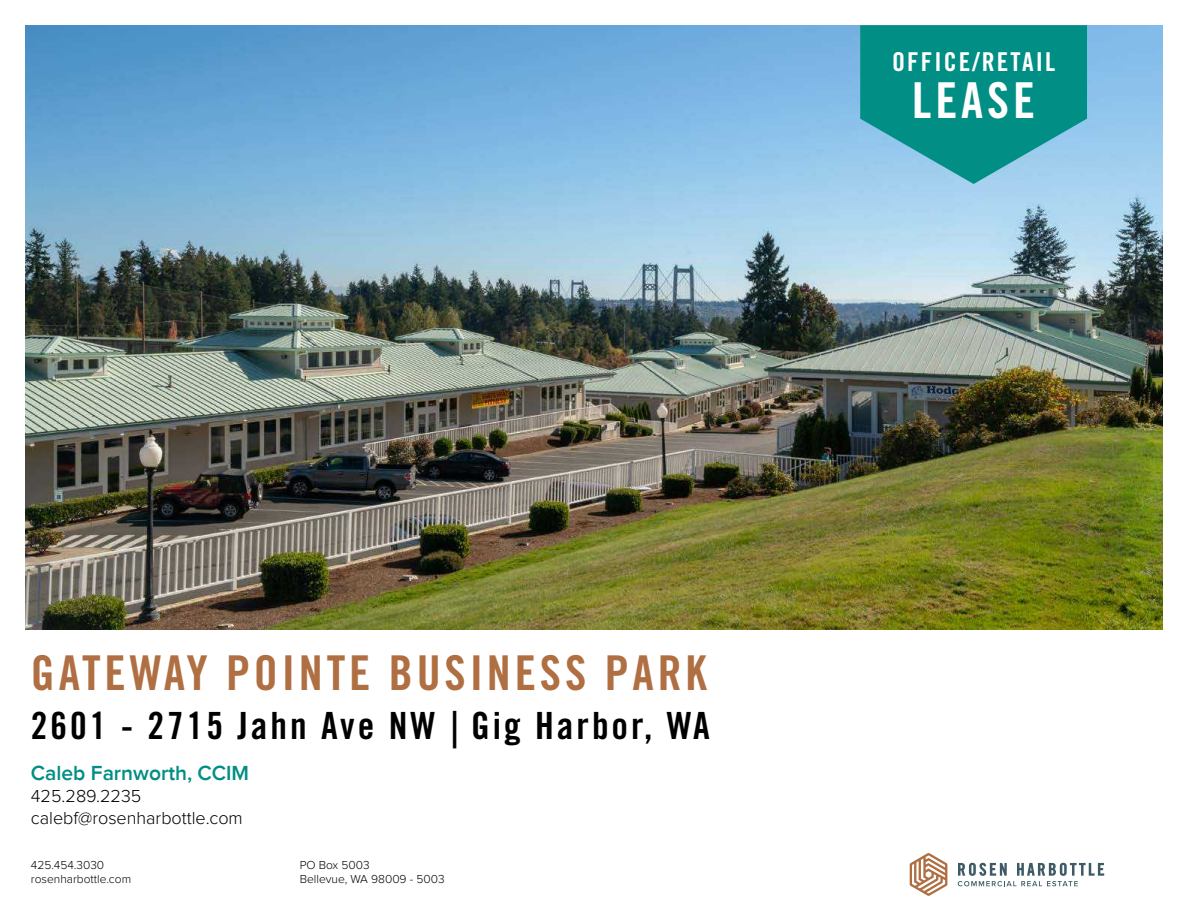
<style>
.page{position:relative;width:1188px;height:918px;background:#fff}
.page>*{position:absolute;margin:0;border:0;box-sizing:border-box;transform-origin:0 0}
.t1{font:49.5px "Trade Gothic LT Std Bd Cn 20";color:#fff}
.t2{font:48px "Trade Gothic LT Std Bd Cn 20";letter-spacing:.08em;color:#b06f42}
.t3{font:37.5px "Trade Gothic LT Std Bd Cn 20";letter-spacing:.08em;color:#000}
.t4{font:25.95px "Trade Gothic LT Std Bd Cn 20";color:#fff}
.t5{font:600 21px "Proxima Nova";color:#018e84}
.t6{font:300 18px/22.2px "Proxima Nova";color:#000}
.t7{font:300 12px/14.4px "Proxima Nova";color:#000}
.s1{font-family:"Myriad Pro";font-weight:600}
</style>
<div class="page">
<img style="left:25px;top:25px;width:1138px;height:605px">
<svg style="left:860px;top:25px;width:227px;height:159px;background:#219a99"></svg>
<svg style="left:958px;top:863px;width:146px;height:23px"></svg>
<svg style="left:910px;top:853px;width:37px;height:43px"></svg>
<h3 class="t4" style="left:892px;top:46px;width:103px">OFFICE/RETAI</h3>
<h3 class="t4" style="left:1045px;top:46px;width:12px">L</h3>
<h1 class="t1" style="left:912px;top:70px;width:48px">LEASE</h1>
<h2 class="t2" style="left:31px;top:644px;width:677px">GATEWAY POINTE BUSINESS PARK</h2>
<h3 class="t3" style="left:31px;top:703px;width:659px">2601 - 2715 JAHN AVE NW <span class="s1">|</span> GIG HARBOR, WA</h3>
<h3 class="t5" style="left:31px;top:761px;width:220px">Caleb Farnworth, CCIM</h3>
<h3 class="t6" style="left:31px;top:785px;width:213px">425.289.2235 calebf@rosenharbottle.com</h3>
<p class="t7" style="left:31px;top:858px;width:102px">425.454.3030 rosenharbottle.com</p>
<p class="t7" style="left:300px;top:858px;width:146px">PO Box 5003<br>Bellevue, WA 98009 - 5003</p>
</div>
